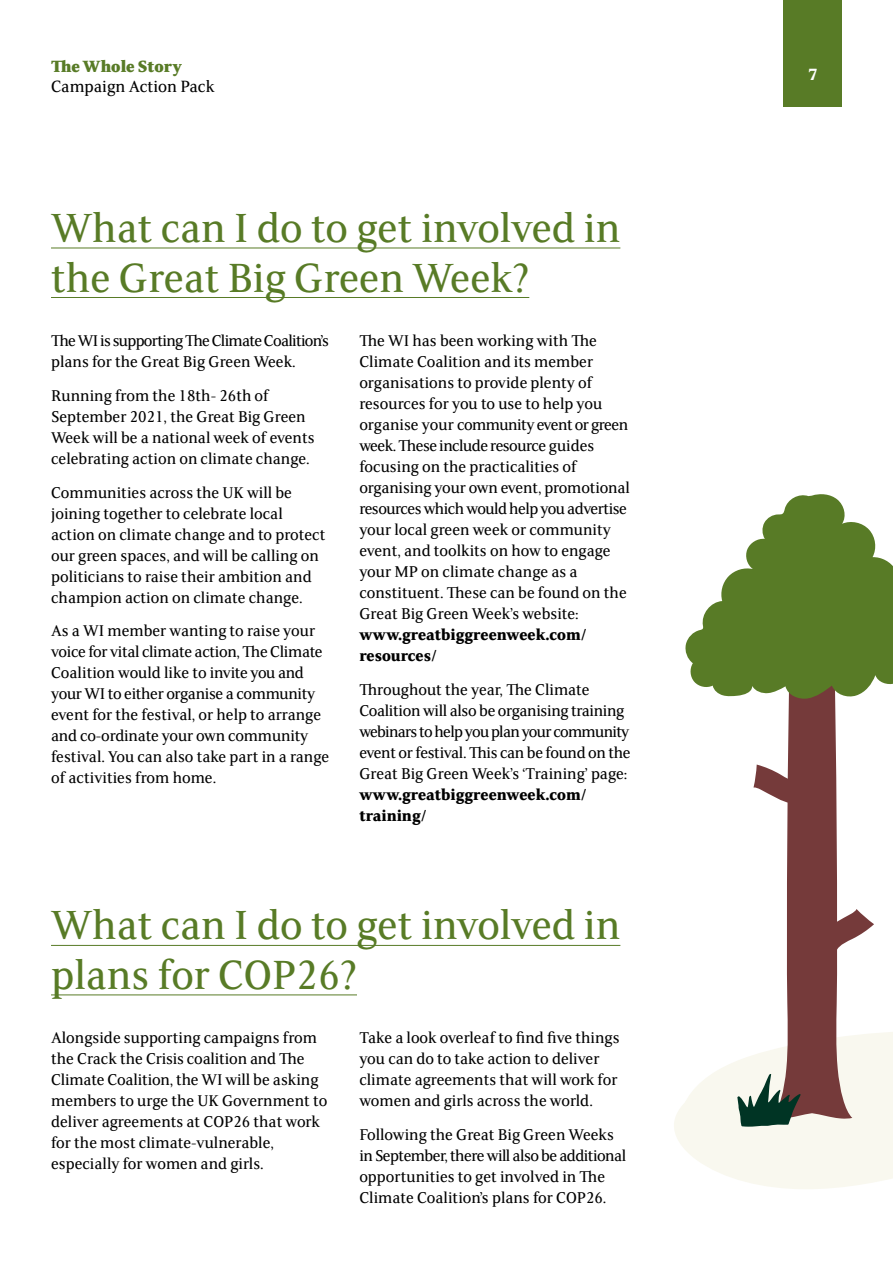
<style>
.page{position:relative;width:893px;height:1263px;background:#fff}
.page>*{position:absolute;margin:0;border:0;box-sizing:border-box;transform-origin:0 0}
.t1{font:45px/49.5px "FS Sally";color:#587b26}
.t2{font:18px "FS Sally";color:#000}
.t3{font:800 18px "FS Sally";color:#587b26}
.t4{font:700 18px "FS Sally";color:#fff}
.t5{font:17.25px/21px "FS Sally";color:#000}
.t6{font:17.25px/21px "FS Sally";letter-spacing:-.02em;color:#000}
.t7{font:700 17.25px/21px "FS Sally";color:#000}
.t8{font:17.25px/21px "FS Sally";letter-spacing:-.04em;color:#000}
</style>
<div class="page">
<div style="left:783px;top:0;width:59px;height:106px;background:#587b26"></div>
<hr style="left:51px;top:248px;width:569px;height:1px;background:#587b26">
<hr style="left:51px;top:297px;width:478px;height:1px;background:#587b26">
<hr style="left:51px;top:945px;width:569px;height:1px;background:#587b26">
<hr style="left:51px;top:994px;width:306px;height:1px;background:#587b26">
<svg style="left:674px;top:494px;width:219px;height:695px"></svg>
<p class="t3" style="left:51px;top:54px;width:132px">The Whole Story</p>
<p class="t2" style="left:51px;top:74px;width:165px">Campaign Action Pack</p>
<h1 class="t1" style="left:51px;top:201px;width:571px">What can I do to get involved in the Great Big Green Week?</h1>
<p class="t8" style="left:51px;top:329px;width:279px">The WI is supporting The Climate Coalition’s plans for the Great Big Green Week.</p>
<p class="t5" style="left:51px;top:384px;width:265px">Running from the 18th- 26th of September 2021, the Great Big Green Week will be a national week of events celebrating action on climate change.</p>
<p class="t5" style="left:51px;top:481px;width:276px">Communities across the UK will be joining together to celebrate local action on climate change and to protect our green spaces, and will be calling on politicians to raise their ambition and champion action on climate change.</p>
<p class="t5" style="left:51px;top:620px;width:280px">As a WI member wanting to raise your voice for vital climate action, The Climate Coalition would like to invite you and your WI to either organise a community event for the festival, or help to arrange and co-ordinate your own community festival. You can also take part in a range of activities from home.</p>
<p class="t5" style="left:359px;top:329px;width:272px">The WI has been working with The Climate Coalition and its member organisations to provide plenty of resources for you to use to help you organise your community event or green week. These include resource guides focusing on the practicalities of organising your own event, promotional resources which would help you advertise your local green week or community event, and toolkits on how to engage your MP on climate change as a constituent. These can be found on the Great Big Green Week’s website:</p>
<p class="t7" style="left:359px;top:623px;width:229px">www.greatbiggreenweek.com/ resources/</p>
<p class="t6" style="left:359px;top:678px;width:273px">Throughout the year, The Climate Coalition will also be organising training webinars to help you plan your community event or festival. This can be found on the Great Big Green Week’s ‘Training’ page:</p>
<p class="t7" style="left:359px;top:783px;width:229px">www.greatbiggreenweek.com/ training/</p>
<h1 class="t1" style="left:51px;top:899px;width:571px">What can I do to get involved in plans for COP26?</h1>
<p class="t5" style="left:51px;top:1027px;width:278px">Alongside supporting campaigns from the Crack the Crisis coalition and The Climate Coalition, the WI will be asking members to urge the UK Government to deliver agreements at COP26 that work for the most climate-vulnerable, especially for women and girls.</p>
<p class="t5" style="left:359px;top:1027px;width:262px">Take a look overleaf to find five things you can do to take action to deliver climate agreements that will work for women and girls across the world.</p>
<p class="t5" style="left:359px;top:1123px;width:268px">Following the Great Big Green Weeks in September, there will also be additional opportunities to get involved in The Climate Coalition’s plans for COP26.</p>
<p class="t4" style="left:808px;top:62px;width:11px">7</p>
</div>
